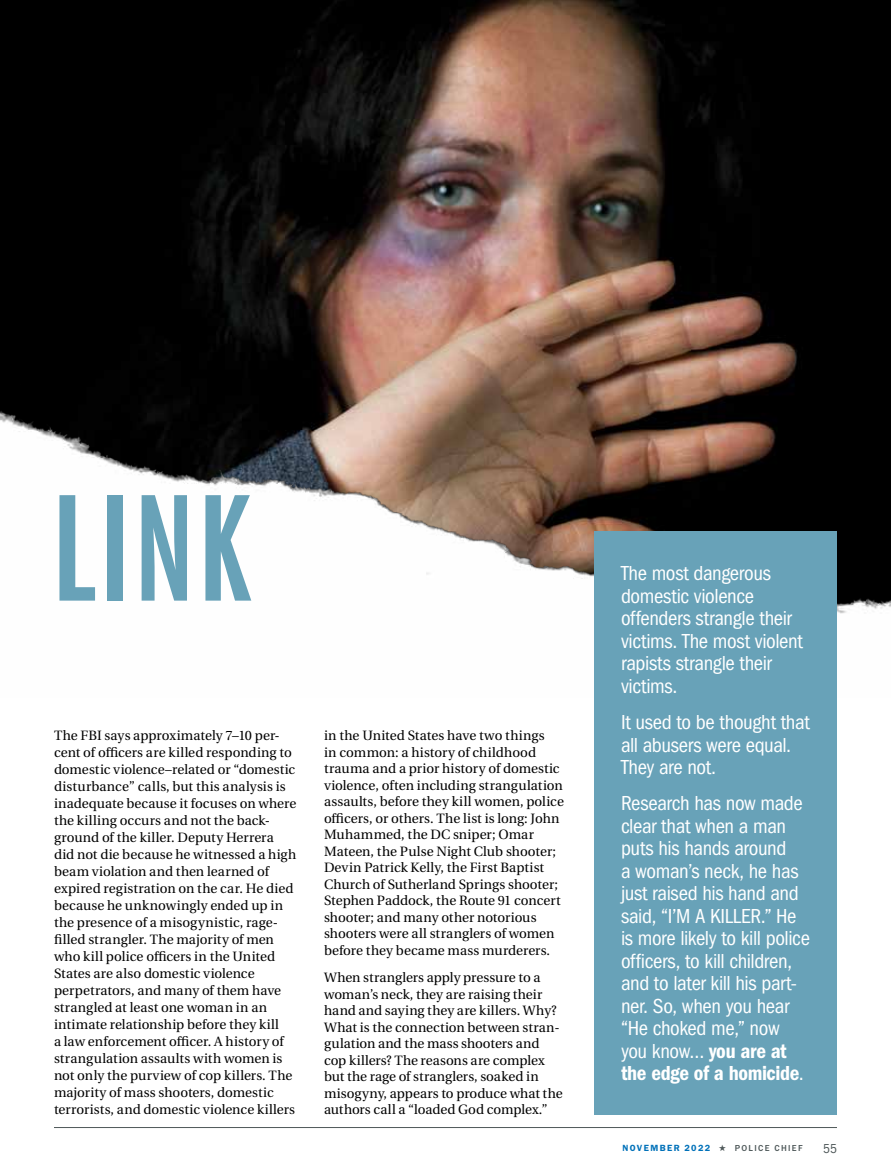
<style>
.page{position:relative;width:891px;height:1175px;background:#fff}
.page>*{position:absolute;margin:0;border:0;box-sizing:border-box;transform-origin:0 0}
.t1{font:158.1px "ITC Franklin Gothic Std Dm X Cp";color:#68a2b8}
.t2{font:condensed 21px/22.5px "ITC Franklin Gothic Std";letter-spacing:-.02em;color:#fff}
.t3{font:21px "ITC Franklin Gothic Std Dm Cd";letter-spacing:-.015em;color:#fff}
.t4{font:13.5px/17px "Heuristica";color:#000}
.t5{font:condensed 13.5px "ITC Franklin Gothic Std";color:#4e5859}
.t6{font:600 9px "ITC Franklin Gothic Std";letter-spacing:.15em;color:#0071b9}
.s1{font-family:"ITC Franklin Gothic Std Dm Cd";font-stretch:normal}
.s2{font-family:"ITC Franklin Gothic Std";font-stretch:condensed}
.s3{color:#4e5859}
.s4{font-weight:500;color:#4e5859}
</style>
<div class="page">
<hr style="left:54px;top:1127px;width:783px;height:1px;background:#4e5859">
<img style="left:0;top:0;width:891px;height:374px">
<img style="left:0;top:374px;width:891px;height:240px">
<div style="left:594px;top:531px;width:243px;height:583px;background:#68a2b8"></div>
<h1 class="t1" style="left:53px;top:463px;width:199px">LINK</h1>
<p class="t4" style="left:54px;top:727px;width:244px">The FBI says approximately 7–10 per&shy;cent of officers are killed responding to domestic violence–related or “domestic disturbance” calls, but this analysis is inadequate because it focuses on where the killing occurs and not the back&shy;ground of the killer. Deputy Herrera did not die because he witnessed a high beam violation and then learned of expired registration on the car. He died because he unknowingly ended up in the presence of a misogynistic, rage&shy;filled strangler. The majority of men who kill police officers in the United States are also domestic violence perpetrators, and many of them have strangled at least one woman in an intimate relationship before they kill<br>a law enforcement officer. A history of strangulation assaults with women is not only the purview of cop killers. The majority of mass shooters, domestic terrorists, and domestic violence killers</p>
<p class="t4" style="left:324px;top:727px;width:241px;line-height:16.5px">in the United States have two things<br>in common: a history of childhood trauma and a prior history of domestic violence, often including strangulation assaults, before they kill women, police officers, or others. The list is long: John Muhammed, the DC sniper; Omar Mateen, the Pulse Night Club shooter; Devin Patrick Kelly, the First Baptist Church of Sutherland Springs shooter; Stephen Paddock, the Route 91 concert shooter; and many other notorious shooters were all stranglers of women before they became mass murderers.</p>
<p class="t4" style="left:324px;top:969px;width:240px;line-height:16.5px">When stranglers apply pressure to a woman’s neck, they are raising their hand and saying they are killers. Why?<br>What is the connection between stran&shy;gulation and the mass shooters and cop killers? The reasons are complex but the rage of stranglers, soaked in misogyny, appears to produce what the authors call a “loaded God complex.”</p>
<h2 class="t2" style="left:621px;top:562px;width:183px">The most dangerous domestic violence offenders strangle their victims. The most violent rapists strangle their victims.</h2>
<h2 class="t2" style="left:621px;top:711px;width:190px">It used to be thought that all abusers were equal.<br>They are not.</h2>
<p class="t2" style="left:621px;top:792px;width:190px">Research has now made clear that when a man puts his hands around<br>a woman’s neck, he has just raised his hand and said, “I’M A KILLER.” He is more likely to kill police officers, to kill children, and to later kill his part&shy;ner. So, when you hear “He choked me,” now you know… <span class="s1">you are at</span></p>
<h2 class="t3" style="left:621px;top:1061px;width:184px">the edge of a homicide<span class="s2">.</span></h2>
<p class="t6" style="left:623px;top:1142px;width:182px">NOVEMBER 2022 <span class="s3">★</span> <span class="s4">POLICE CHIEF</span></p>
<p class="t5" style="left:823px;top:1140px;width:15px">55</p>
</div>
